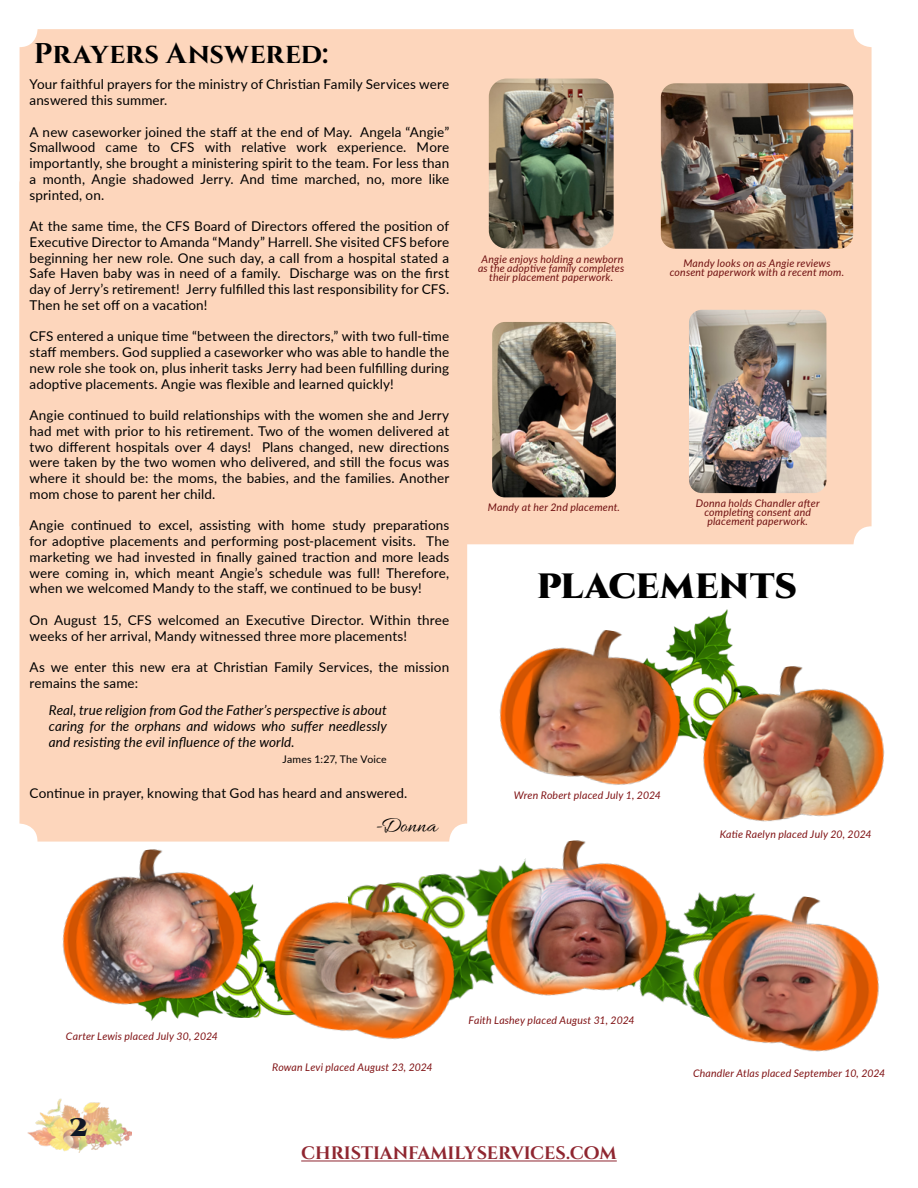
<style>
.page{position:relative;width:918px;height:1188px;background:#fff}
.page>*{position:absolute;margin:0;border:0;box-sizing:border-box;transform-origin:0 0}
.t1{font:900 35.1px "Cinzel";color:#000}
.t2{font:700 28.5px "Cinzel";color:#000}
.t3{font:900 28.5px "Cinzel Decorative";color:#101727}
.t4{font:22.5px "Allura";letter-spacing:.005em;color:#000}
.t5{font:700 18px "Cinzel Decorative";color:#8f2630}
.t6{font:13.5px/15.8px "Lato";letter-spacing:.01em;color:#000;text-align:justify}
.t7{font:italic 13.5px/15.8px "Lato";letter-spacing:.01em;color:#000;text-align:justify}
.t8{font:italic 10.5px/9px "Lato";letter-spacing:.02em;color:#6f0f10;text-align:center}
.t9{font:italic 10.5px "Lato";letter-spacing:.015em;color:#801214}
.t10{font:10.5px "Lato";letter-spacing:.015em;color:#000}
</style>
<div class="page">
<hr style="left:301px;top:1161px;width:316px;height:1px;background:#8f2630">
<img style="left:694px;top:610px;width:39px;height:45px">
<img style="left:499px;top:626px;width:195px;height:159px">
<div style="left:20px;top:29px;width:852px;height:515px;background:#fdd6bc;border-radius:18px"></div>
<div style="left:19px;top:163px;width:448px;height:679px;background:#fdd6bc;border-radius:18px"></div>
<img style="left:28px;top:1098px;width:104px;height:55px">
<img style="left:489px;top:79px;width:125px;height:170px">
<img style="left:661px;top:83px;width:192px;height:166px">
<img style="left:492px;top:322px;width:124px;height:175px">
<img style="left:689px;top:310px;width:137px;height:183px">
<img style="left:255px;top:873px;width:209px;height:167px">
<img style="left:679px;top:892px;width:200px;height:160px">
<img style="left:681px;top:655px;width:204px;height:167px">
<img style="left:41px;top:841px;width:214px;height:180px">
<img style="left:464px;top:829px;width:215px;height:173px">
<h2 class="t2" style="left:34px;top:36px;width:296px">Prayers Answered:</h2>
<p class="t6" style="left:30px;top:76px;width:421px">Your faithful prayers for the ministry of Christian Family Services were answered this summer.</p>
<p class="t6" style="left:30px;top:123px;width:421px">A new caseworker joined the staff at the end of May. Angela “Angie” Smallwood came to CFS with relative work experience. More importantly, she brought a ministering spirit to the team. For less than a month, Angie shadowed Jerry. And time marched, no, more like sprinted, on.</p>
<p class="t6" style="left:30px;top:218px;width:421px">At the same time, the CFS Board of Directors offered the position of Executive Director to Amanda “Mandy” Harrell. She visited CFS before beginning her new role. One such day, a call from a hospital stated a Safe Haven baby was in need of a family. Discharge was on the first day of Jerry’s retirement! Jerry fulfilled this last responsibility for CFS.<br>Then he set off on a vacation!</p>
<p class="t6" style="left:30px;top:328px;width:421px">CFS entered a unique time “between the directors,” with two full-time staff members. God supplied a caseworker who was able to handle the new role she took on, plus inherit tasks Jerry had been fulfilling during adoptive placements. Angie was flexible and learned quickly!</p>
<p class="t6" style="left:30px;top:407px;width:421px">Angie continued to build relationships with the women she and Jerry had met with prior to his retirement. Two of the women delivered at two different hospitals over 4 days! Plans changed, new directions were taken by the two women who delivered, and still the focus was where it should be: the moms, the babies, and the families. Another mom chose to parent her child.</p>
<p class="t6" style="left:30px;top:517px;width:421px">Angie continued to excel, assisting with home study preparations for adoptive placements and performing post-placement visits. The marketing we had invested in finally gained traction and more leads were coming in, which meant Angie’s schedule was full! Therefore, when we welcomed Mandy to the staff, we continued to be busy!</p>
<p class="t6" style="left:30px;top:612px;width:421px">On August 15, CFS welcomed an Executive Director. Within three weeks of her arrival, Mandy witnessed three more placements!</p>
<p class="t6" style="left:30px;top:659px;width:421px">As we enter this new era at Christian Family Services, the mission remains the same:</p>
<p class="t7" style="left:49px;top:702px;width:340px">Real, true religion from God the Father’s perspective is about caring for the orphans and widows who suffer needlessly and resisting the evil influence of the world.</p>
<p class="t10" style="left:283px;top:751px;width:106px">James 1:27, The Voice</p>
<p class="t6" style="left:30px;top:785px;width:379px">Continue in prayer, knowing that God has heard and answered.</p>
<h3 class="t4" style="left:374px;top:813px;width:65px">-Donna</h3>
<p class="t8" style="left:478px;top:254px;width:148px">Angie enjoys holding a newborn as the adoptive family completes their placement paperwork.</p>
<p class="t8" style="left:670px;top:258px;width:176px">Mandy looks on as Angie reviews consent paperwork with a recent mom.</p>
<p class="t8" style="left:488px;top:502px;width:134px">Mandy at her 2nd placement.</p>
<p class="t8" style="left:696px;top:499px;width:125px">Donna holds Chandler after completing consent and placement paperwork.</p>
<h1 class="t1" style="left:537px;top:564px;width:262px">PLACEMENTS</h1>
<p class="t9" style="left:514px;top:788px;width:149px">Wren Robert placed July 1, 2024</p>
<p class="t9" style="left:720px;top:827px;width:153px">Katie Raelyn placed July 20, 2024</p>
<p class="t9" style="left:66px;top:1029px;width:153px">Carter Lewis placed July 30, 2024</p>
<h2 class="t3" style="left:69px;top:1108px;width:20px">2</h2>
<p class="t9" style="left:272px;top:1060px;width:162px">Rowan Levi placed August 23, 2024</p>
<p class="t9" style="left:469px;top:1013px;width:167px">Faith Lashey placed August 31, 2024</p>
<p class="t9" style="left:693px;top:1066px;width:194px">Chandler Atlas placed September 10, 2024</p>
<h3 class="t5" style="left:301px;top:1142px;width:317px">CHRISTIANFAMILYSERVICES.COM</h3>
</div>
